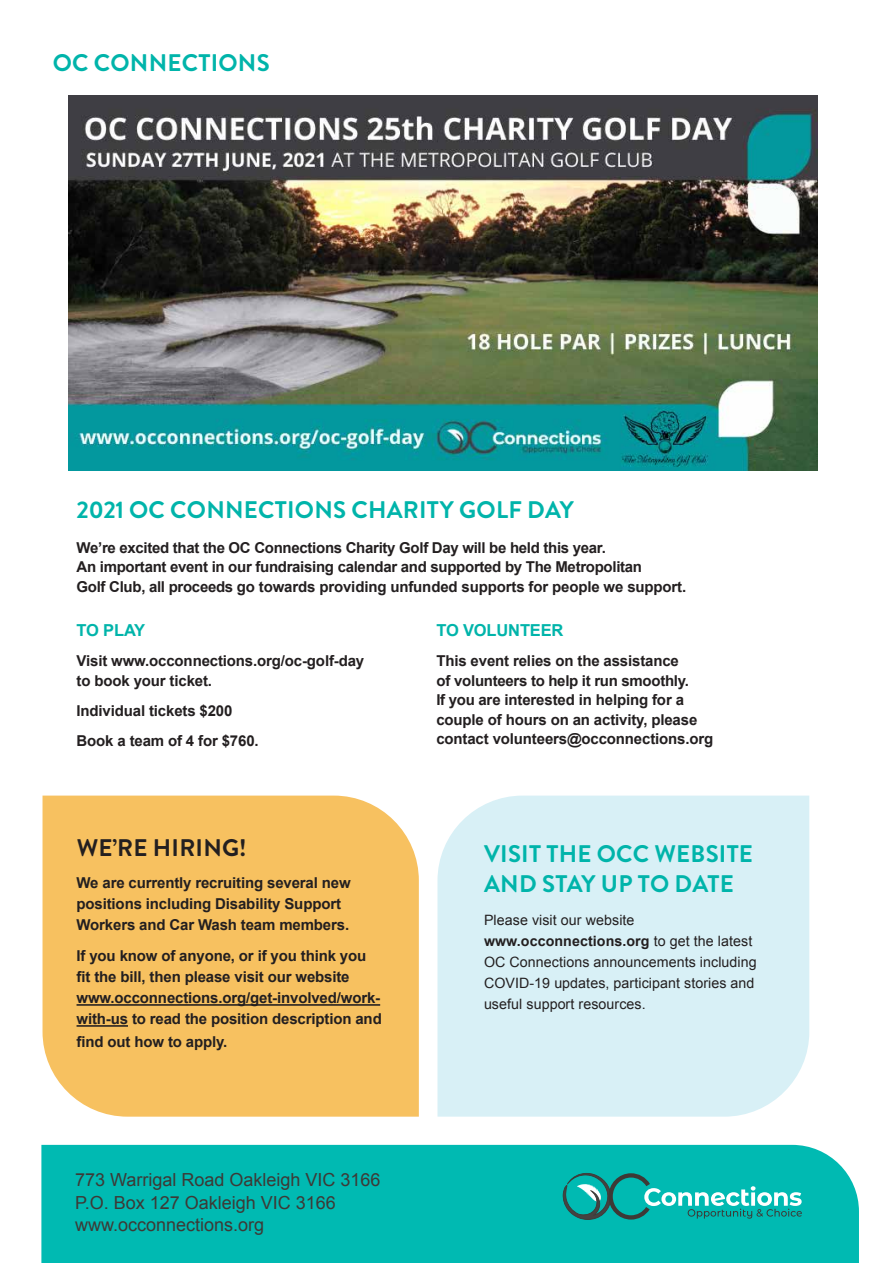
<style>
.page{position:relative;width:893px;height:1263px;background:#fff}
.page>*{position:absolute;margin:0;border:0;box-sizing:border-box;transform-origin:0 0}
.t1{font:700 24px/30px "Brandon Grotesque";letter-spacing:.01em;color:#00b4aa}
.t2{font:700 24px "Brandon Grotesque";letter-spacing:.01em;color:#231f20}
.t3{font:18px/22.5px "Arial";color:#3d3936}
.t4{font:700 16.5px "Arial";letter-spacing:-.01em;color:#00b4aa}
.t5{font:700 15px/19.5px "Arial";letter-spacing:-.01em;color:#231f20}
.t6{font:14.25px/21px "Arial";letter-spacing:.005em;color:#231f20}
.s1{font-weight:700}
</style>
<div class="page">
<div style="left:437px;top:795px;width:372px;height:322px;background:#d8f0f6"></div>
<div style="left:41px;top:1145px;width:818px;height:118px;background:#00bab2"></div>
<img style="left:68px;top:96px;width:749px;height:374px">
<svg style="left:562px;top:1172px;width:240px;height:48px;background:#24b4ad"></svg>
<div style="left:43px;top:795px;width:376px;height:322px;background:#f7c160"></div>
<hr style="left:77px;top:1004px;width:303px;height:2px;background:#231f20">
<hr style="left:77px;top:1025px;width:51px;height:2px;background:#231f20">
<h1 class="t1" style="left:53px;top:48px;width:218px">OC CONNECTIONS</h1>
<h1 class="t1" style="left:77px;top:495px;width:499px">2021 OC CONNECTIONS CHARITY GOLF DAY</h1>
<p class="t5" style="left:77px;top:538px;width:611px">We’re excited that the OC Connections Charity Golf Day will be held this year.<br>An important event in our fundraising calendar and supported by The Metropolitan<br>Golf Club, all proceeds go towards providing unfunded supports for people we support.</p>
<p class="t4" style="left:77px;top:619px;width:70px">TO PLAY</p>
<p class="t5" style="left:77px;top:651px;width:289px">Visit www.occonnections.org/oc-golf-day to book your ticket.</p>
<p class="t5" style="left:77px;top:696px;width:184px;line-height:30.2px">Individual tickets $200<br>Book a team of 4 for $760.</p>
<h1 class="t2" style="left:77px;top:831px;width:172px">WE’RE HIRING!</h1>
<p class="t5" style="left:77px;top:872px;width:276px;line-height:21px">We are currently recruiting several new positions including Disability Support<br>Workers and Car Wash team members.</p>
<p class="t5" style="left:77px;top:946px;width:307px;line-height:21px">If you know of anyone, or if you think you fit the bill, then please visit our website www.occonnections.org/get-involved/work&shy;with-us to read the position description and</p>
<p class="t5" style="left:77px;top:1032px;width:152px">find out how to apply.</p>
<p class="t3" style="left:75px;top:1169px;width:307px">773 Warrigal Road Oakleigh VIC 3166<br>P.O. Box 127 Oakleigh VIC 3166 www.occonnections.org</p>
<p class="t4" style="left:436px;top:619px;width:129px">TO VOLUNTEER</p>
<p class="t5" style="left:436px;top:651px;width:278px">This event relies on the assistance<br>of volunteers to help it run smoothly.<br>If you are interested in helping for a couple of hours on an activity, please contact volunteers@occonnections.org</p>
<h1 class="t1" style="left:484px;top:839px;width:270px">VISIT THE OCC WEBSITE<br>AND STAY UP TO DATE</h1>
<p class="t6" style="left:484px;top:909px;width:274px">Please visit our website <span class="s1">www.occonnections.org</span> to get the latest OC Connections announcements including COVID-19 updates, participant stories and useful support resources.</p>
</div>
